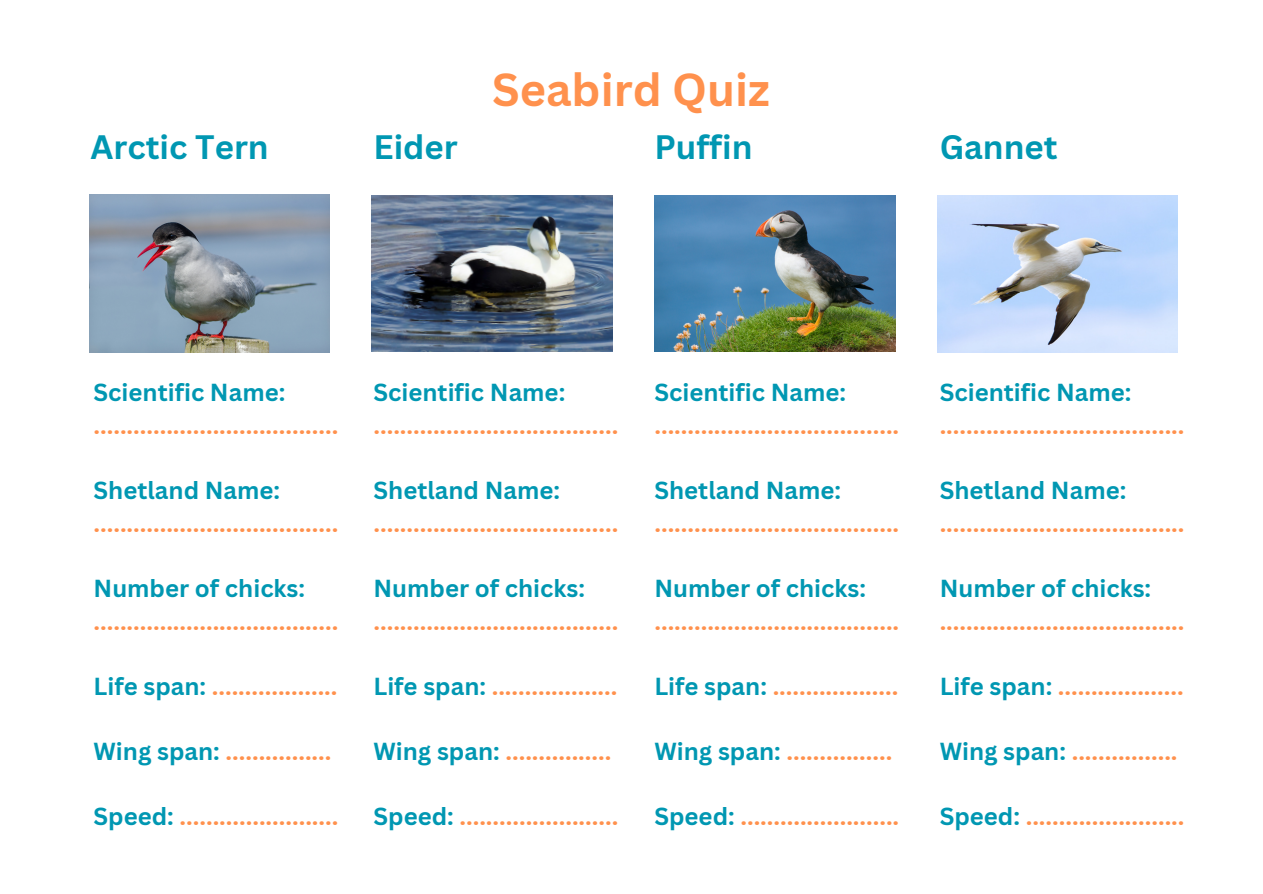
<style>
.page{position:relative;width:1263px;height:894px;background:#fff}
.page>*{position:absolute;margin:0;border:0;box-sizing:border-box;transform-origin:0 0}
.t1{font:700 45px "Canva Sans";color:#ff914d}
.t2{font:700 33px "Canva Sans";color:#0097b2}
.t3{font:700 24px "Canva Sans";color:#ff914d}
.t4{font:700 24px "Canva Sans";color:#0097b2}
.s1{color:#0097b2}
</style>
<div class="page">
<img style="left:89px;top:194px;width:241px;height:158px">
<img style="left:372px;top:195px;width:240px;height:157px">
<img style="left:654px;top:195px;width:241px;height:157px">
<img style="left:937px;top:196px;width:241px;height:156px">
<p class="t2" style="left:91px;top:124px;width:180px">Arctic Tern</p>
<p class="t1" style="left:492px;top:58px;width:279px">Seabird Quiz</p>
<p class="t2" style="left:373px;top:124px;width:86px">Eider</p>
<p class="t2" style="left:654px;top:124px;width:100px">Puffin</p>
<p class="t2" style="left:940px;top:124px;width:119px">Gannet</p>
<p class="t4" style="left:94px;top:375px;width:193px">Scientific Name:</p>
<p class="t3" style="left:94px;top:408px;width:246px">.....................................</p>
<p class="t4" style="left:373px;top:375px;width:193px">Scientific Name:</p>
<p class="t3" style="left:373px;top:408px;width:246px">.....................................</p>
<p class="t4" style="left:654px;top:375px;width:193px">Scientific Name:</p>
<p class="t3" style="left:654px;top:408px;width:246px">.....................................</p>
<p class="t4" style="left:940px;top:375px;width:193px">Scientific Name:</p>
<p class="t3" style="left:940px;top:408px;width:246px">.....................................</p>
<p class="t4" style="left:94px;top:473px;width:188px">Shetland Name:</p>
<p class="t3" style="left:94px;top:506px;width:246px">.....................................</p>
<p class="t4" style="left:373px;top:473px;width:188px">Shetland Name:</p>
<p class="t3" style="left:373px;top:506px;width:246px">.....................................</p>
<p class="t4" style="left:654px;top:473px;width:188px">Shetland Name:</p>
<p class="t3" style="left:654px;top:506px;width:246px">.....................................</p>
<p class="t4" style="left:940px;top:473px;width:188px">Shetland Name:</p>
<p class="t3" style="left:940px;top:506px;width:246px">.....................................</p>
<p class="t4" style="left:94px;top:571px;width:213px">Number of chicks:</p>
<p class="t3" style="left:94px;top:603px;width:246px">.....................................</p>
<p class="t4" style="left:373px;top:571px;width:213px">Number of chicks:</p>
<p class="t3" style="left:373px;top:603px;width:246px">.....................................</p>
<p class="t4" style="left:654px;top:571px;width:213px">Number of chicks:</p>
<p class="t3" style="left:654px;top:603px;width:246px">.....................................</p>
<p class="t4" style="left:940px;top:571px;width:213px">Number of chicks:</p>
<p class="t3" style="left:940px;top:603px;width:246px">.....................................</p>
<p class="t3" style="left:94px;top:669px;width:245px"><span class="s1">Life span:</span> ...................</p>
<p class="t3" style="left:373px;top:669px;width:245px"><span class="s1">Life span:</span> ...................</p>
<p class="t3" style="left:654px;top:669px;width:245px"><span class="s1">Life span:</span> ...................</p>
<p class="t3" style="left:940px;top:669px;width:245px"><span class="s1">Life span:</span> ...................</p>
<p class="t3" style="left:94px;top:734px;width:239px"><span class="s1">Wing span:</span> ................</p>
<p class="t3" style="left:373px;top:734px;width:239px"><span class="s1">Wing span:</span> ................</p>
<p class="t3" style="left:654px;top:734px;width:239px"><span class="s1">Wing span:</span> ................</p>
<p class="t3" style="left:940px;top:734px;width:239px"><span class="s1">Wing span:</span> ................</p>
<p class="t3" style="left:94px;top:799px;width:246px"><span class="s1">Speed:</span> ........................</p>
<p class="t3" style="left:373px;top:799px;width:246px"><span class="s1">Speed:</span> ........................</p>
<p class="t3" style="left:654px;top:799px;width:246px"><span class="s1">Speed:</span> ........................</p>
<p class="t3" style="left:940px;top:799px;width:246px"><span class="s1">Speed:</span> ........................</p>
</div>
